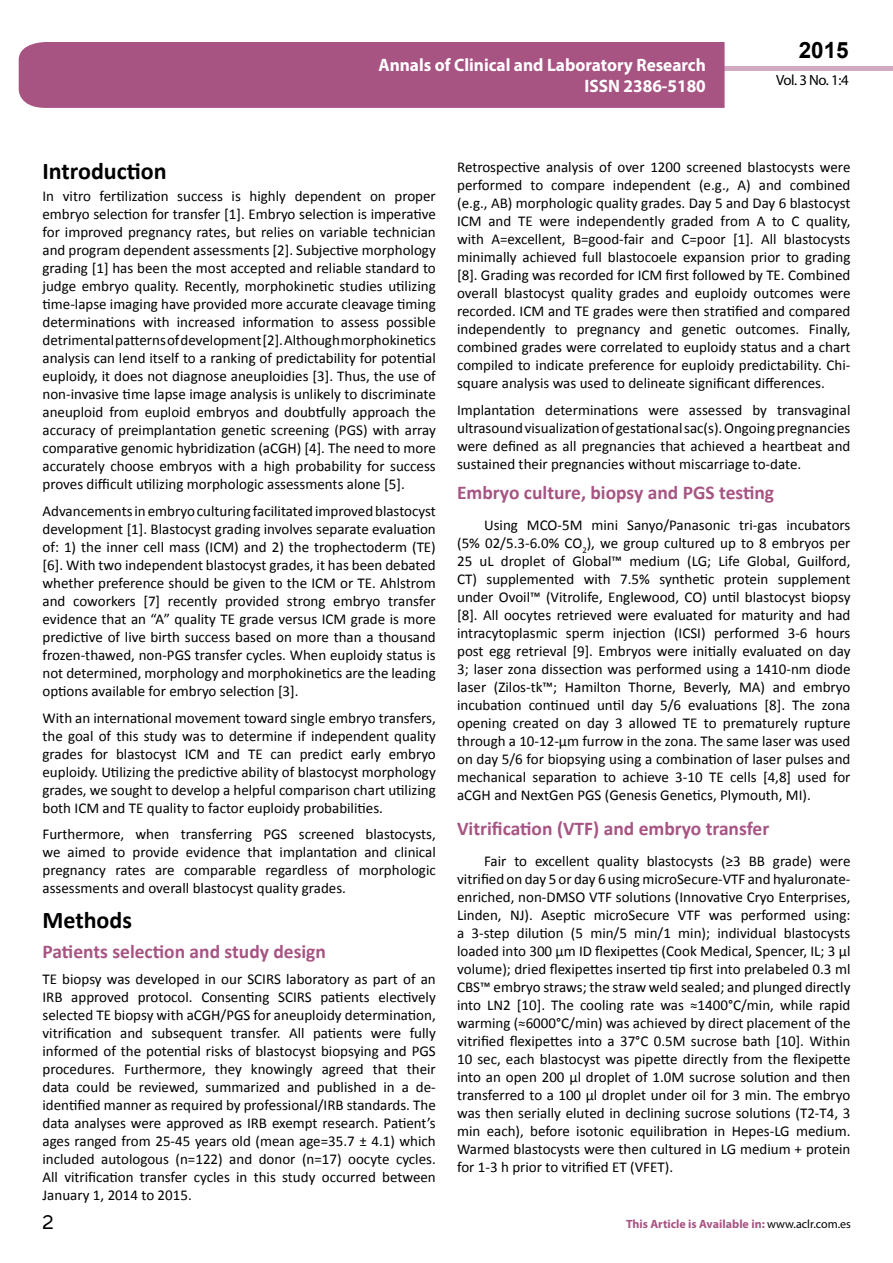
<style>
.page{position:relative;width:893px;height:1263px;background:#fff}
.page>*{position:absolute;margin:0;border:0;box-sizing:border-box;transform-origin:0 0}
.t1{font:25.5px "Tunga";color:#000}
.t2{font:700 24px "Calibri";color:#000}
.t3{font:700 22.5px "Arial";color:#000}
.t4{font:700 19.5px "Calibri";color:#a75483}
.t5{font:700 18px/21.6px "Myriad Pro";color:#fff;text-align:right;scale:.96 1}
.t6{font:15px/18px "Calibri";color:#000;text-align:justify}
.t7{font:14.85px "Myriad Pro";color:#000}
.t8{font:700 12px "Myriad Pro";color:#a75483}
.s1{font-weight:400;color:#000}
</style>
<div class="page">
<div style="left:722px;top:66px;width:171px;height:5px;background:#d2aac1"></div>
<div style="left:19px;top:42px;width:706px;height:66px;background:#a75483"></div>
<p class="t5" style="left:378px;top:53px;width:343px">Annals of Clinical and Laboratory Research<br>ISSN 2386-5180</p>
<h3 class="t3" style="left:799px;top:35px;width:52px">2015</h3>
<p class="t7" style="left:776px;top:71px;width:74px">Vol. 3 No. 1:4</p>
<h2 class="t2" style="left:43px;top:156px;width:126px">Introduction</h2>
<p class="t6" style="left:43px;top:187px;width:395px">In vitro fertilization success is highly dependent on proper embryo selection for transfer [1]. Embryo selection is imperative for improved pregnancy rates, but relies on variable technician and program dependent assessments [2]. Subjective morphology grading [1] has been the most accepted and reliable standard to judge embryo quality. Recently, morphokinetic studies utilizing time-lapse imaging have provided more accurate cleavage timing determinations with increased information to assess possible detrimental patterns of development [2]. Although morphokinetics analysis can lend itself to a ranking of predictability for potential euploidy, it does not diagnose aneuploidies [3]. Thus, the use of non-invasive time lapse image analysis is unlikely to discriminate aneuploid from euploid embryos and doubtfully approach the accuracy of preimplantation genetic screening (PGS) with array comparative genomic hybridization (aCGH) [4]. The need to more accurately choose embryos with a high probability for success proves difficult utilizing morphologic assessments alone [5].</p>
<p class="t6" style="left:43px;top:502px;width:395px">Advancements in embryo culturing facilitated improved blastocyst development [1]. Blastocyst grading involves separate evaluation of: 1) the inner cell mass (ICM) and 2) the trophectoderm (TE) [6]. With two independent blastocyst grades, it has been debated whether preference should be given to the ICM or TE. Ahlstrom and coworkers [7] recently provided strong embryo transfer evidence that an “A” quality TE grade versus ICM grade is more predictive of live birth success based on more than a thousand frozen-thawed, non-PGS transfer cycles. When euploidy status is not determined, morphology and morphokinetics are the leading options available for embryo selection [3].</p>
<p class="t6" style="left:43px;top:708px;width:395px">With an international movement toward single embryo transfers, the goal of this study was to determine if independent quality grades for blastocyst ICM and TE can predict early embryo euploidy. Utilizing the predictive ability of blastocyst morphology grades, we sought to develop a helpful comparison chart utilizing both ICM and TE quality to factor euploidy probabilities.</p>
<p class="t6" style="left:43px;top:825px;width:395px">Furthermore, when transferring PGS screened blastocysts, we aimed to provide evidence that implantation and clinical pregnancy rates are comparable regardless of morphologic assessments and overall blastocyst quality grades.</p>
<h2 class="t2" style="left:43px;top:905px;width:91px">Methods</h2>
<h3 class="t4" style="left:43px;top:939px;width:285px">Patients selection and study design</h3>
<p class="t6" style="left:43px;top:970px;width:395px">TE biopsy was developed in our SCIRS laboratory as part of an IRB approved protocol. Consenting SCIRS patients electively selected TE biopsy with aCGH/PGS for aneuploidy determination, vitrification and subsequent transfer. All patients were fully informed of the potential risks of blastocyst biopsying and PGS procedures. Furthermore, they knowingly agreed that their data could be reviewed, summarized and published in a de&shy;identified manner as required by professional/IRB standards. The data analyses were approved as IRB exempt research. Patient’s ages ranged from 25-45 years old (mean age=35.7 ± 4.1) which included autologous (n=122) and donor (n=17) oocyte cycles.<br>All vitrification transfer cycles in this study occurred between January 1, 2014 to 2015.</p>
<p class="t6" style="left:457px;top:158px;width:395px">Retrospective analysis of over 1200 screened blastocysts were performed to compare independent (e.g., A) and combined (e.g., AB) morphologic quality grades. Day 5 and Day 6 blastocyst ICM and TE were independently graded from A to C quality, with A=excellent, B=good-fair and C=poor [1]. All blastocysts minimally achieved full blastocoele expansion prior to grading [8]. Grading was recorded for ICM first followed by TE. Combined overall blastocyst quality grades and euploidy outcomes were recorded. ICM and TE grades were then stratified and compared independently to pregnancy and genetic outcomes. Finally, combined grades were correlated to euploidy status and a chart compiled to indicate preference for euploidy predictability. Chi&shy;square analysis was used to delineate significant differences.</p>
<p class="t6" style="left:457px;top:401px;width:395px">Implantation determinations were assessed by transvaginal ultrasound visualization of gestational sac(s). Ongoing pregnancies were defined as all pregnancies that achieved a heartbeat and sustained their pregnancies without miscarriage to-date.</p>
<h3 class="t4" style="left:457px;top:480px;width:319px">Embryo culture, biopsy and PGS testing</h3>
<p class="t6" style="left:457px;top:516px;width:395px;text-indent:27px">Using MCO-5M mini Sanyo/Panasonic tri-gas incubators (5% 02/5.3-6.0% CO<sub>2</sub>), we group cultured up to 8 embryos per 25 uL droplet of Global™ medium (LG; Life Global, Guilford, CT) supplemented with 7.5% synthetic protein supplement under Ovoil™ (Vitrolife, Englewood, CO) until blastocyst biopsy [8]. All oocytes retrieved were evaluated for maturity and had intracytoplasmic sperm injection (ICSI) performed 3-6 hours post egg retrieval [9]. Embryos were initially evaluated on day 3; laser zona dissection was performed using a 1410-nm diode laser (Zilos-tk™; Hamilton Thorne, Beverly, MA) and embryo incubation continued until day 5/6 evaluations [8]. The zona opening created on day 3 allowed TE to prematurely rupture through a 10-12-µm furrow in the zona. The same laser was used on day 5/6 for biopsying using a combination of laser pulses and mechanical separation to achieve 3-10 TE cells [4,8] used for aCGH and NextGen PGS (Genesis Genetics, Plymouth, MI).</p>
<h3 class="t4" style="left:457px;top:816px;width:314px">Vitrification (VTF) and embryo transfer</h3>
<p class="t6" style="left:457px;top:852px;width:395px;text-indent:27px">Fair to excellent quality blastocysts (≥3 BB grade) were vitrified on day 5 or day 6 using microSecure-VTF and hyaluronate&shy;enriched, non-DMSO VTF solutions (Innovative Cryo Enterprises, Linden, NJ). Aseptic microSecure VTF was performed using: a 3-step dilution (5 min/5 min/1 min); individual blastocysts loaded into 300 μm ID flexipettes (Cook Medical, Spencer, IL; 3 μl volume); dried flexipettes inserted tip first into prelabeled 0.3 ml CBS™ embryo straws; the straw weld sealed; and plunged directly into LN2 [10]. The cooling rate was ≈1400°C/min, while rapid warming (≈6000°C/min) was achieved by direct placement of the vitrified flexipettes into a 37°C 0.5M sucrose bath [10]. Within 10 sec, each blastocyst was pipette directly from the flexipette into an open 200 μl droplet of 1.0M sucrose solution and then transferred to a 100 μl droplet under oil for 3 min. The embryo was then serially eluted in declining sucrose solutions (T2-T4, 3 min each), before isotonic equilibration in Hepes-LG medium.<br>Warmed blastocysts were then cultured in LG medium + protein for 1-3 h prior to vitrified ET (VFET).</p>
<h1 class="t1" style="left:42px;top:1205px;width:13px">2</h1>
<p class="t8" style="left:626px;top:1216px;width:226px">This Article is Available in: <span class="s1">www.aclr.com.es</span></p>
</div>
